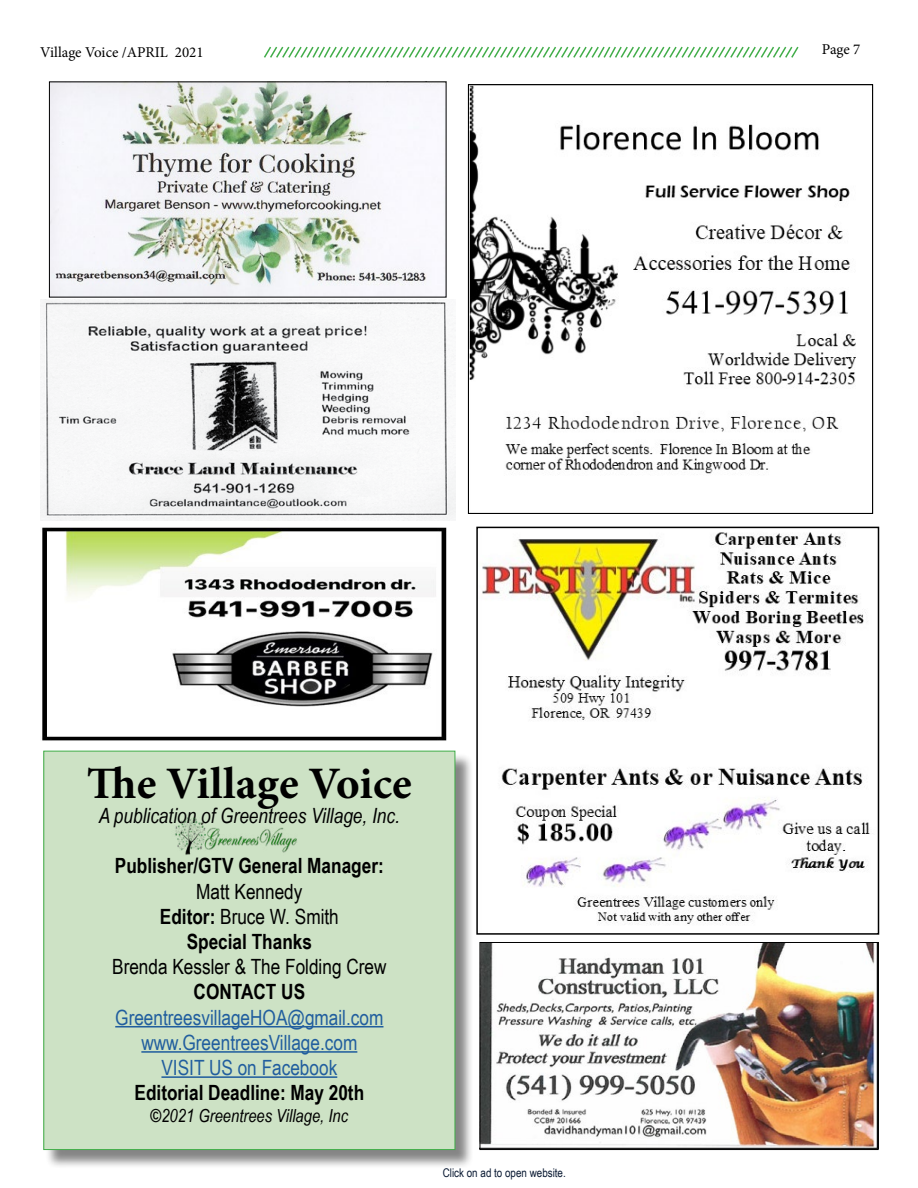
<style>
.page{position:relative;width:918px;height:1188px;background:#fff}
.page>*{position:absolute;margin:0;border:0;box-sizing:border-box;transform-origin:0 0}
.t1{font:700 45px "Minion Pro";color:#000}
.t2{font:21px/25.2px "Arial Narrow";color:#215e9e;text-align:center}
.t3{font:21px/25.2px "Arial Narrow";color:#000;text-align:center}
.t4{font:700 21px "Arial Narrow";color:#000}
.t5{font:italic 21px "Arial Narrow";color:#000}
.t6{font:italic 18px "Arial Narrow";color:#000}
.t7{font:15px "Minion Pro";color:#000}
.t8{font:12px "Arial Narrow";color:#091932}
.s1{font-weight:700}
.s2{font-weight:700;font-style:normal}
</style>
<div class="page">
<svg style="left:264px;top:46px;width:535px;height:12px"></svg>
<img style="left:482px;top:944px;width:395px;height:204px">
<div style="left:480px;top:942px;width:399px;height:208px;border:1px solid #000"></div>
<img style="left:470px;top:86px;width:386px;height:388px">
<img style="left:42px;top:527px;width:404px;height:214px">
<img style="left:41px;top:299px;width:414px;height:221px">
<img style="left:51px;top:83px;width:393px;height:212px">
<div style="left:45px;top:753px;width:429px;height:416px;background:#000;opacity:.48"></div>
<div style="left:44px;top:751px;width:411px;height:399px;background:#cde2c5"></div>
<hr style="left:115px;top:1026px;width:268px;height:2px;background:#215e9e">
<hr style="left:141px;top:1051px;width:216px;height:2px;background:#215e9e">
<hr style="left:161px;top:1076px;width:176px;height:2px;background:#215e9e">
<img style="left:175px;top:817px;width:122px;height:38px">
<img style="left:482px;top:532px;width:388px;height:393px">
<div style="left:476px;top:527px;width:403px;height:408px;border:2px solid #000"></div>
<p class="t7" style="left:40px;top:43px;width:165px">Village Voice /APRIL 2021</p>
<p class="t7" style="left:822px;top:39px;width:40px">Page 7</p>
<h1 class="t1" style="left:87px;top:752px;width:326px">The Village Voice</h1>
<p class="t5" style="left:99px;top:801px;width:302px">A publication of Greentrees Village, Inc.</p>
<p class="t4" style="left:115px;top:850px;width:270px">Publisher/GTV General Manager:</p>
<p class="t3" style="left:160px;top:878px;width:180px">Matt Kennedy<br><span class="s1">Editor:</span> Bruce W. Smith<br><span class="s1">Special Thanks</span></p>
<p class="t3" style="left:112px;top:953px;width:276px">Brenda Kessler &amp; The Folding Crew</p>
<p class="t4" style="left:194px;top:976px;width:113px">CONTACT US</p>
<p class="t2" style="left:115px;top:1004px;width:270px">GreentreesvillageHOA@gmail.com www.GreentreesVillage.com<br>VISIT US on Facebook</p>
<p class="t4" style="left:135px;top:1077px;width:231px">Editorial Deadline: May 20th</p>
<p class="t6" style="left:151px;top:1103px;width:199px"><span class="s2">©</span>2021 Greentrees Village, Inc</p>
<p class="t8" style="left:443px;top:1164px;width:125px">Click on ad to open website.</p>
</div>
